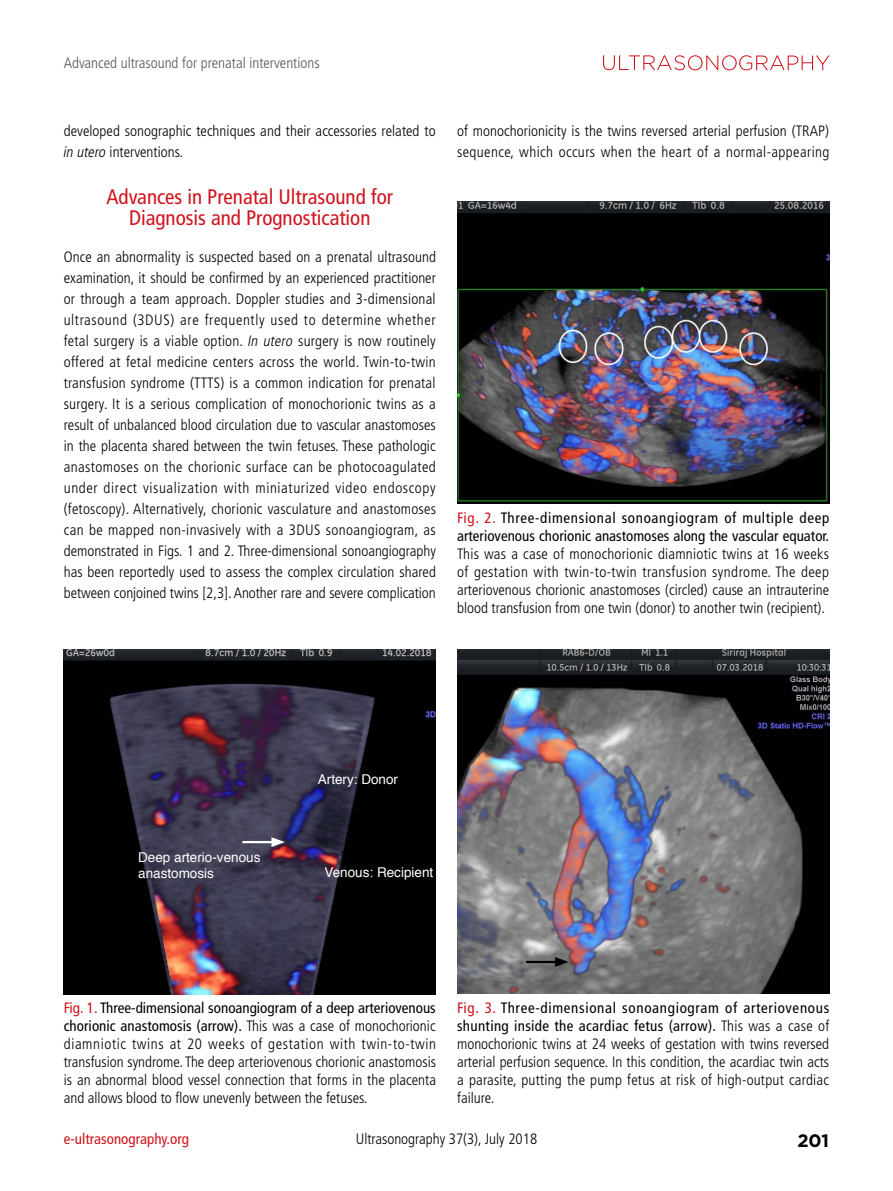
<style>
.page{position:relative;width:893px;height:1191px;background:#fff}
.page>*{position:absolute;margin:0;border:0;box-sizing:border-box;transform-origin:0 0}
.t1{font:condensed 21px/21px "Frutiger LT Std";color:#d0121b;text-align:center}
.t2{font:700 18px "Gotham";color:#000}
.t3{font:300 condensed 15px/21px "Frutiger LT Std";letter-spacing:.005em;color:#000;text-align:justify}
.t4{font:condensed 15px/18px "Frutiger LT Std";color:#000}
.t5{font:300 condensed 15px "Frutiger LT Std";color:#595757}
.t6{font:condensed 15px "Frutiger LT Std";color:#d0121b}
.t7{font:13.5px/16.5px "Helvetica";color:#fff}
.s1{font-style:italic}
.s2{color:#d0121b}
.s3{font-weight:400;color:#d0121b}
.s4{font-weight:400}
</style>
<div class="page">
<svg style="left:603px;top:55px;width:226px;height:15px"></svg>
<img style="left:457px;top:202px;width:372px;height:301px">
<img style="left:457px;top:649px;width:372px;height:344px">
<hr style="left:526px;top:960px;width:33px;height:3px;background:#000">
<svg style="left:555px;top:957px;width:13px;height:9px"></svg>
<img style="left:64px;top:650px;width:372px;height:344px">
<hr style="left:242px;top:841px;width:34px;height:2px;background:#fff">
<svg style="left:271px;top:837px;width:14px;height:10px"></svg>
<p class="t5" style="left:64px;top:54px;width:257px">Advanced ultrasound for prenatal interventions</p>
<p class="t3" style="left:63px;top:120px;width:374px">developed sonographic techniques and their accessories related to <span class="s1">in utero</span> interventions.</p>
<h1 class="t1" style="left:107px;top:186px;width:288px">Advances in Prenatal Ultrasound for<br>Diagnosis and Prognostication</h1>
<p class="t3" style="left:64px;top:246px;width:374px">Once an abnormality is suspected based on a prenatal ultrasound examination, it should be confirmed by an experienced practitioner or through a team approach. Doppler studies and 3-dimensional ultrasound (3DUS) are frequently used to determine whether fetal surgery is a viable option. <span class="s1">In utero</span> surgery is now routinely offered at fetal medicine centers across the world. Twin-to-twin transfusion syndrome (TTTS) is a common indication for prenatal surgery. It is a serious complication of monochorionic twins as a result of unbalanced blood circulation due to vascular anastomoses in the placenta shared between the twin fetuses. These pathologic anastomoses on the chorionic surface can be photocoagulated under direct visualization with miniaturized video endoscopy (fetoscopy). Alternatively, chorionic vasculature and anastomoses can be mapped non-invasively with a 3DUS sonoangiogram, as demonstrated in Figs. 1 and 2. Three-dimensional sonoangiography has been reportedly used to assess the complex circulation shared between conjoined twins [2,3]. Another rare and severe complication</p>
<p class="t3" style="left:457px;top:120px;width:374px">of monochorionicity is the twins reversed arterial perfusion (TRAP) sequence, which occurs when the heart of a normal-appearing</p>
<p class="t4" style="left:457px;top:508px;width:374px"><span class="s2">Fig. 2.</span> Three-dimensional sonoangiogram of multiple deep arteriovenous chorionic anastomoses along the vascular equator.</p>
<p class="t3" style="left:457px;top:545px;width:374px;line-height:18px">This was a case of monochorionic diamniotic twins at 16 weeks of gestation with twin-to-twin transfusion syndrome. The deep arteriovenous chorionic anastomoses (circled) cause an intrauterine blood transfusion from one twin (donor) to another twin (recipient).</p>
<p class="t7" style="left:138px;top:849px;width:124px">Deep arterio-venous anastomosis</p>
<p class="t7" style="left:318px;top:771px;width:82px">Artery: Donor</p>
<p class="t7" style="left:324px;top:864px;width:110px">Venous: Recipient</p>
<p class="t3" style="left:64px;top:999px;width:374px;line-height:18px"><span class="s3">Fig. 1.</span> <span class="s4">Three-dimensional sonoangiogram of a deep arteriovenous chorionic anastomosis (arrow).</span> This was a case of monochorionic diamniotic twins at 20 weeks of gestation with twin-to-twin transfusion syndrome. The deep arteriovenous chorionic anastomosis is an abnormal blood vessel connection that forms in the placenta and allows blood to flow unevenly between the fetuses.</p>
<p class="t3" style="left:457px;top:999px;width:374px;line-height:18px"><span class="s3">Fig. 3.</span> <span class="s4">Three-dimensional sonoangiogram of arteriovenous shunting inside the acardiac fetus (arrow).</span> This was a case of monochorionic twins at 24 weeks of gestation with twins reversed arterial perfusion sequence. In this condition, the acardiac twin acts a parasite, putting the pump fetus at risk of high-output cardiac failure.</p>
<p class="t6" style="left:64px;top:1130px;width:127px">e-ultrasonography.org</p>
<p class="t3" style="left:356px;top:1128px;width:183px">Ultrasonography 37(3), July 2018</p>
<p class="t2" style="left:797px;top:1130px;width:33px">201</p>
</div>
